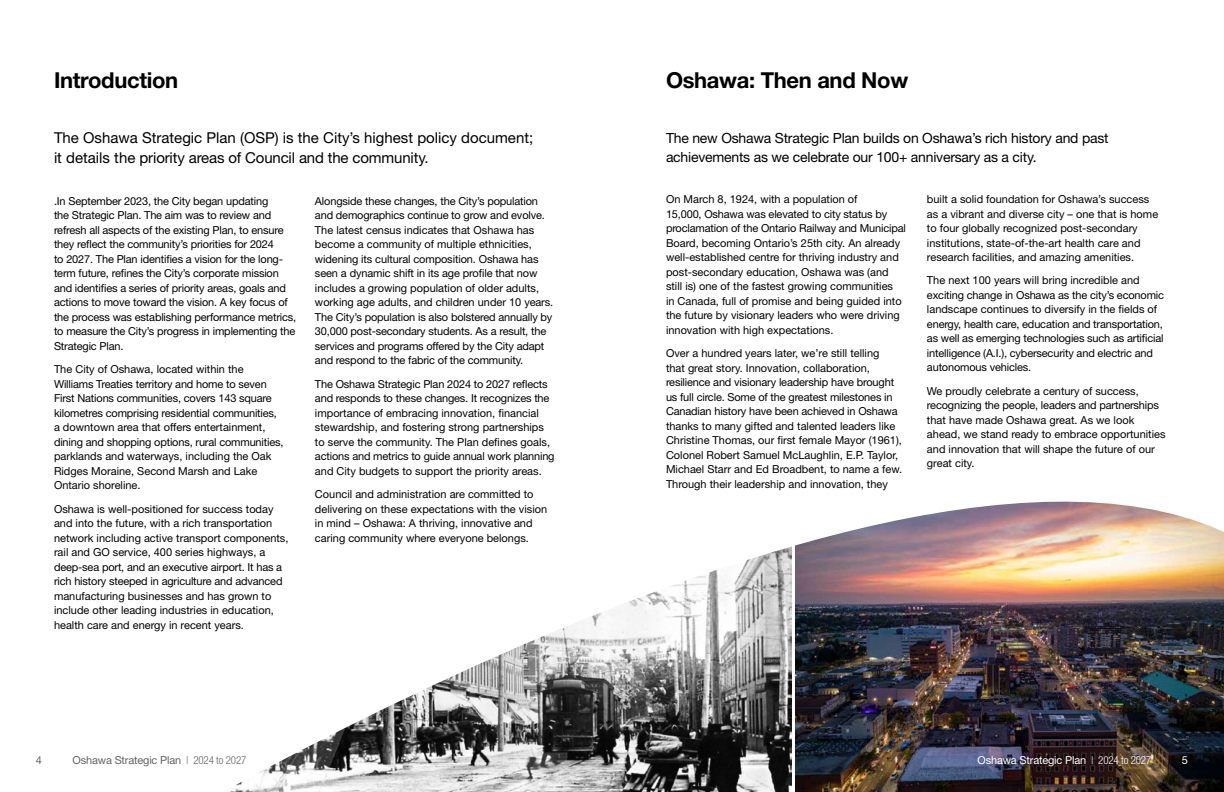
<style>
.page{position:relative;width:1224px;height:792px;background:#fff}
.page>*{position:absolute;margin:0;border:0;box-sizing:border-box;transform-origin:0 0}
.t1{font:700 22px "Helvetica Neue LT Pro";letter-spacing:-.015em;color:#000}
.t2{font:15px/20px "Helvetica Neue LT Pro";color:#000}
.Intro_Paragraph{font:14px/19px "Helvetica Neue LT Pro";letter-spacing:-.015em;color:#000}
.t3{font:11px/14.5px "Helvetica Neue LT Pro";color:#000}
.t4{font:11px "Helvetica Neue LT Pro";letter-spacing:-.015em;color:#636466}
.t5{font:11px "Helvetica Neue LT Pro";letter-spacing:-.015em;color:#fff}
.s1{font-weight:300;font-stretch:condensed}
</style>
<div class="page">
<img style="left:230px;top:501px;width:994px;height:291px">
<h1 class="t1" style="left:54px;top:66px;width:126px">Introduction</h1>
<h1 class="t1" style="left:666px;top:66px;width:244px">Oshawa: Then and Now</h1>
<p class="t2" style="left:54px;top:128px;width:481px">The Oshawa Strategic Plan (OSP) is the City’s highest policy document; it details the priority areas of Council and the community.</p>
<p class="t3" style="left:54px;top:193px;width:244px">.In September 2023, the City began updating<br>the Strategic Plan. The aim was to review and refresh all aspects of the existing Plan, to ensure they reflect the community’s priorities for 2024<br>to 2027. The Plan identifies a vision for the long&shy;term future, refines the City’s corporate mission and identifies a series of priority areas, goals and actions to move toward the vision. A key focus of the process was establishing performance metrics, to measure the City’s progress in implementing the Strategic Plan.</p>
<p class="t3" style="left:54px;top:362px;width:231px">The City of Oshawa, located within the Williams Treaties territory and home to seven First Nations communities, covers 143 square kilometres comprising residential communities, a downtown area that offers entertainment, dining and shopping options, rural communities, parklands and waterways, including the Oak Ridges Moraine, Second Marsh and Lake Ontario shoreline.</p>
<p class="t3" style="left:54px;top:501px;width:236px">Oshawa is well-positioned for success today and into the future, with a rich transportation network including active transport components, rail and GO service, 400 series highways, a deep-sea port, and an executive airport. It has a rich history steeped in agriculture and advanced manufacturing businesses and has grown to include other leading industries in education, health care and energy in recent years.</p>
<p class="t3" style="left:315px;top:193px;width:240px">Alongside these changes, the City’s population and demographics continue to grow and evolve.<br>The latest census indicates that Oshawa has become a community of multiple ethnicities, widening its cultural composition. Oshawa has seen a dynamic shift in its age profile that now includes a growing population of older adults, working age adults, and children under 10 years.<br>The City’s population is also bolstered annually by 30,000 post-secondary students. As a result, the services and programs offered by the City adapt and respond to the fabric of the community.</p>
<p class="t3" style="left:315px;top:376px;width:241px">The Oshawa Strategic Plan 2024 to 2027 reflects and responds to these changes. It recognizes the importance of embracing innovation, financial stewardship, and fostering strong partnerships to serve the community. The Plan defines goals, actions and metrics to guide annual work planning and City budgets to support the priority areas.</p>
<p class="t3" style="left:315px;top:487px;width:234px">Council and administration are committed to delivering on these expectations with the vision in mind – Oshawa: A thriving, innovative and caring community where everyone belongs.</p>
<p class="Intro_Paragraph" style="left:666px;top:128px;width:444px">The new Oshawa Strategic Plan builds on Oshawa’s rich history and past achievements as we celebrate our 100+ anniversary as a city.</p>
<p class="t3" style="left:666px;top:192px;width:242px">On March 8, 1924, with a population of<br>15,000, Oshawa was elevated to city status by proclamation of the Ontario Railway and Municipal Board, becoming Ontario’s 25th city. An already well-established centre for thriving industry and post-secondary education, Oshawa was (and still is) one of the fastest growing communities<br>in Canada, full of promise and being guided into the future by visionary leaders who were driving innovation with high expectations.</p>
<p class="t3" style="left:666px;top:346px;width:238px">Over a hundred years later, we’re still telling<br>that great story. Innovation, collaboration, resilience and visionary leadership have brought us full circle. Some of the greatest milestones in Canadian history have been achieved in Oshawa thanks to many gifted and talented leaders like Christine Thomas, our first female Mayor (1961), Colonel Robert Samuel McLaughlin, E.P. Taylor, Michael Starr and Ed Broadbent, to name a few.<br>Through their leadership and innovation, they</p>
<p class="t3" style="left:927px;top:192px;width:233px">built a solid foundation for Oshawa’s success as a vibrant and diverse city – one that is home to four globally recognized post-secondary institutions, state-of-the-art health care and research facilities, and amazing amenities.</p>
<p class="t3" style="left:927px;top:273px;width:239px">The next 100 years will bring incredible and exciting change in Oshawa as the city’s economic landscape continues to diversify in the fields of energy, health care, education and transportation, as well as emerging technologies such as artificial intelligence (A.I.), cybersecurity and electric and autonomous vehicles.</p>
<p class="t3" style="left:927px;top:384px;width:240px">We proudly celebrate a century of success, recognizing the people, leaders and partnerships that have made Oshawa great. As we look ahead, we stand ready to embrace opportunities and innovation that will shape the future of our great city.</p>
<p class="t4" style="left:36px;top:754px;width:8px">4</p>
<p class="t4" style="left:73px;top:754px;width:175px">Oshawa Strategic Plan <span class="s1">| 2024 to 2027</span></p>
<p class="t5" style="left:978px;top:754px;width:175px">Oshawa Strategic Plan <span class="s1">| 2024 to 2027</span></p>
<p class="t5" style="left:1182px;top:754px;width:8px">5</p>
</div>
